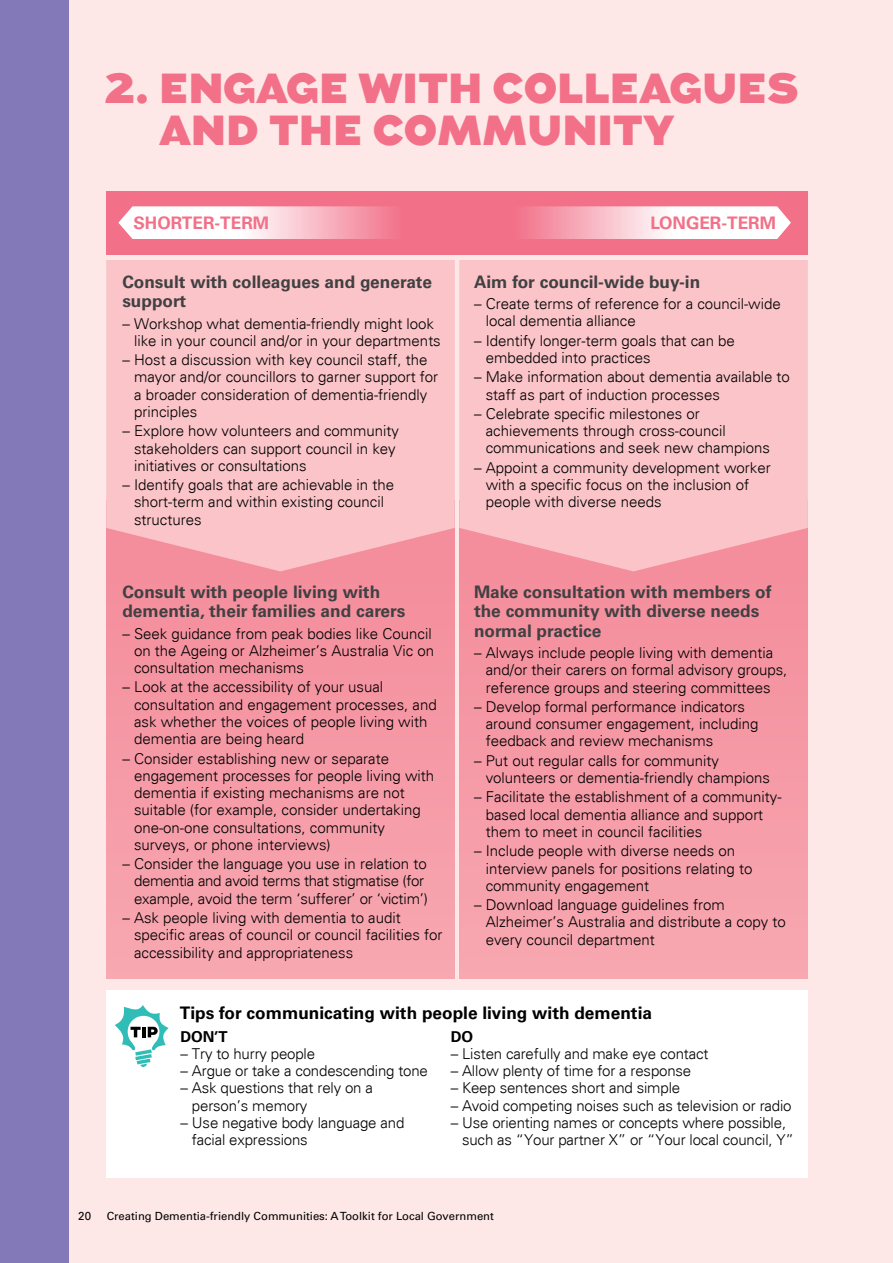
<style>
.page{position:relative;width:893px;height:1263px;background:#fde7e7}
.page>*{position:absolute;margin:0;border:0;box-sizing:border-box;transform-origin:0 0}
.t1{font:900 42px/42px "Augustus";letter-spacing:-.005em;color:#f27189}
.t2{font:700 17.25px/19.5px "Univers LT Std";color:#414042}
.t3{font:700 17.25px "Univers LT Std";color:#000}
.t4{font:700 17.25px "Univers LT Std";color:#f27189}
.t5{font:300 15px/17.2px "Univers";color:#000}
.t6{font:700 15px "Univers LT Std";color:#000}
.t7{font:11.7px "Univers LT Std";color:#000}
.t8{font:11.25px "Univers LT Std";color:#000}
</style>
<div class="page">
<div style="left:106px;top:991px;width:702px;height:187px;background:#fff"></div>
<div style="left:106px;top:191px;width:702px;height:64px;background:#f27189"></div>
<div style="left:459px;top:500px;width:349px;height:478px;background:#f59aa6"></div>
<div style="left:106px;top:500px;width:349px;height:478px;background:#f59aa6"></div>
<svg style="left:118px;top:206px;width:272px;height:33px;background:#fad5dc"></svg>
<svg style="left:527px;top:206px;width:264px;height:33px;background:#fad5dc"></svg>
<div style="left:106px;top:260px;width:349px;height:311px;background:#fac4c8"></div>
<svg style="left:459px;top:260px;width:349px;height:311px;background:#f9c0c4"></svg>
<div style="left:0;top:0;width:68px;height:1263px;background:#8379b8"></div>
<svg style="left:115px;top:1005px;width:54px;height:62px"></svg>
<h1 class="t1" style="left:159px;top:67px;width:641px;text-indent:-54px">2. ENGAGE WITH COLLEAGUES<br>AND THE COMMUNITY</h1>
<p class="t4" style="left:133px;top:213px;width:137px">SHORTER-TERM</p>
<p class="t4" style="left:650px;top:213px;width:127px">LONGER-TERM</p>
<p class="t2" style="left:122px;top:272px;width:311px">Consult with colleagues and generate support</p>
<p class="t5" style="left:134px;top:315px;width:308px;text-indent:-12px">– Workshop what dementia-friendly might look like in your council and/or in your departments</p>
<p class="t5" style="left:134px;top:351px;width:306px;text-indent:-12px">– Host a discussion with key council staff, the mayor and/or councillors to garner support for a broader consideration of dementia-friendly principles</p>
<p class="t5" style="left:134px;top:422px;width:267px;text-indent:-12px">– Explore how volunteers and community stakeholders can support council in key initiatives or consultations</p>
<p class="t5" style="left:134px;top:476px;width:262px;text-indent:-12px">– Identify goals that are achievable in the short-term and within existing council structures</p>
<p class="t2" style="left:122px;top:582px;width:285px">Consult with people living with dementia, their families and carers</p>
<p class="t5" style="left:134px;top:625px;width:302px;text-indent:-12px">– Seek guidance from peak bodies like Council on the Ageing or Alzheimer’s Australia Vic on consultation mechanisms</p>
<p class="t5" style="left:134px;top:678px;width:304px;text-indent:-12px">– Look at the accessibility of your usual consultation and engagement processes, and ask whether the voices of people living with dementia are being heard</p>
<p class="t5" style="left:134px;top:750px;width:302px;text-indent:-12px">– Consider establishing new or separate engagement processes for people living with dementia if existing mechanisms are not suitable (for example, consider undertaking one-on-one consultations, community surveys, or phone interviews)</p>
<p class="t5" style="left:134px;top:855px;width:295px;text-indent:-12px">– Consider the language you use in relation to dementia and avoid terms that stigmatise (for example, avoid the term ‘sufferer’ or ‘victim’)</p>
<p class="t5" style="left:134px;top:909px;width:310px;text-indent:-12px">– Ask people living with dementia to audit specific areas of council or council facilities for accessibility and appropriateness</p>
<p class="t2" style="left:474px;top:272px;width:228px">Aim for council-wide buy-in</p>
<p class="t5" style="left:486px;top:295px;width:297px;text-indent:-12px">– Create terms of reference for a council-wide local dementia alliance</p>
<p class="t5" style="left:486px;top:332px;width:251px;text-indent:-12px">– Identify longer-term goals that can be embedded into practices</p>
<p class="t5" style="left:486px;top:368px;width:306px;text-indent:-12px">– Make information about dementia available to staff as part of induction processes</p>
<p class="t5" style="left:486px;top:405px;width:286px;text-indent:-12px">– Celebrate specific milestones or achievements through cross-council communications and seek new champions</p>
<p class="t5" style="left:486px;top:459px;width:287px;text-indent:-12px">– Appoint a community development worker with a specific focus on the inclusion of people with diverse needs</p>
<p class="t2" style="left:474px;top:582px;width:299px">Make consultation with members of the community with diverse needs normal practice</p>
<p class="t5" style="left:486px;top:644px;width:303px;text-indent:-12px">– Always include people living with dementia and/or their carers on formal advisory groups, reference groups and steering committees</p>
<p class="t5" style="left:486px;top:698px;width:274px;text-indent:-12px">– Develop formal performance indicators around consumer engagement, including feedback and review mechanisms</p>
<p class="t5" style="left:486px;top:752px;width:286px;text-indent:-12px">– Put out regular calls for community volunteers or dementia-friendly champions</p>
<p class="t5" style="left:486px;top:788px;width:297px;text-indent:-12px">– Facilitate the establishment of a community&shy;based local dementia alliance and support them to meet in council facilities</p>
<p class="t5" style="left:486px;top:842px;width:268px;text-indent:-12px">– Include people with diverse needs on interview panels for positions relating to community engagement</p>
<p class="t5" style="left:486px;top:896px;width:302px;text-indent:-12px">– Download language guidelines from<br>Alzheimer’s Australia and distribute a copy to every council department</p>
<p class="t3" style="left:180px;top:1003px;width:474px">Tips for communicating with people living with dementia</p>
<p class="t6" style="left:181px;top:1028px;width:48px">DON’T</p>
<p class="t5" style="left:181px;top:1045px;width:136px">– Try to hurry people</p>
<p class="t5" style="left:181px;top:1062px;width:249px">– Argue or take a condescending tone</p>
<p class="t5" style="left:192px;top:1079px;width:183px;text-indent:-11px">– Ask questions that rely on a person’s memory</p>
<p class="t5" style="left:192px;top:1114px;width:214px;text-indent:-11px">– Use negative body language and facial expressions</p>
<p class="t6" style="left:451px;top:1028px;width:24px">DO</p>
<p class="t5" style="left:451px;top:1045px;width:259px">– Listen carefully and make eye contact</p>
<p class="t5" style="left:451px;top:1062px;width:242px">– Allow plenty of time for a response</p>
<p class="t5" style="left:451px;top:1079px;width:231px">– Keep sentences short and simple</p>
<p class="t5" style="left:451px;top:1097px;width:342px">– Avoid competing noises such as television or radio</p>
<p class="t5" style="left:462px;top:1114px;width:333px;text-indent:-11px">– Use orienting names or concepts where possible, such as “Your partner X” or “Your local council, Y”</p>
<p class="t7" style="left:78px;top:1209px;width:14px">20</p>
<p class="t8" style="left:107px;top:1210px;width:389px">Creating Dementia-friendly Communities: A Toolkit for Local Government</p>
</div>
